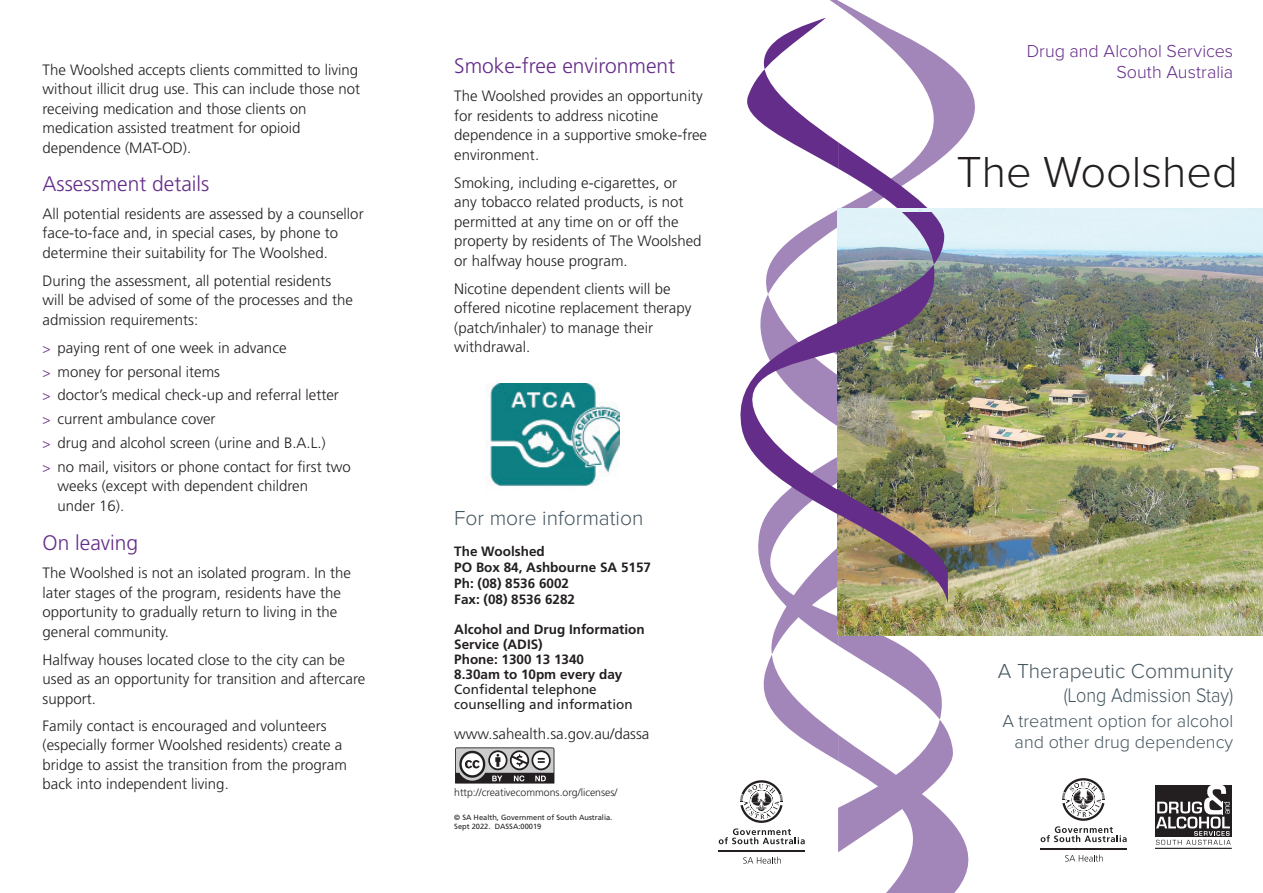
<style>
.page{position:relative;width:1263px;height:893px;background:#fff}
.page>*{position:absolute;margin:0;border:0;box-sizing:border-box;transform-origin:0 0}
.Functional_Title{font:300 45px "Proxima Nova";color:#231f20}
.Subhead_1_before_bod{font:300 21px "Frutiger LT Std";color:#642d89}
.Front_Page_Subhead{font:300 21px "Proxima Nova";color:#45555f}
.For_More_Information{font:300 21px "Proxima Nova";color:#45555f}
.Front_Page_Subhead-2{font:300 20.4px "Proxima Nova";color:#45555f;scale:.88 1}
.Front_Page_Subhead-3{font:300 18px/21px "Proxima Nova";color:#45555f;text-align:right}
.Entity_DL_Title__A_H{font:300 18px/21px "Proxima Nova";color:#642d89;text-align:right}
.Body_Copy{font:300 15px/19.5px "Frutiger LT Std";color:#231f20}
.Contact_Details{font:300 15px "Frutiger LT Std";color:#231f20}
.Non_English_Statemen{font:700 13.5px/15px "Frutiger LT Std";color:#231f20}
.Non_English_Statemen-2{font:13.5px/15px "Frutiger LT Std";color:#231f20}
.Creative_Common_Link{font:300 10.5px "Frutiger LT Std";color:#231f20}
.SA_Health_Disclaimer{font:7.5px/9px "Frutiger LT Std";color:#231f20}
.s1{font-size:13.5px;color:#642d89}
.s2{font-size:15.3px}
</style>
<div class="page">
<svg style="left:1155px;top:785px;width:77px;height:64px"></svg>
<svg style="left:830px;top:0;width:8px;height:6px"></svg>
<svg style="left:719px;top:18px;width:408px;height:875px"></svg>
<img style="left:837px;top:208px;width:426px;height:427px">
<img style="left:837px;top:213px;width:116px;height:391px">
<svg style="left:455px;top:747px;width:99px;height:37px"></svg>
<img style="left:486px;top:383px;width:134px;height:104px">
<p class="Body_Copy" style="left:43px;top:60px;width:319px">The Woolshed accepts clients committed to living without illicit drug use. This can include those not receiving medication and those clients on medication assisted treatment for opioid dependence (MAT-OD).</p>
<p class="Subhead_1_before_bod" style="left:43px;top:172px;width:168px">Assessment details</p>
<p class="Body_Copy" style="left:43px;top:204px;width:323px">All potential residents are assessed by a counsellor face-to-face and, in special cases, by phone to determine their suitability for The Woolshed.</p>
<p class="Body_Copy" style="left:43px;top:271px;width:312px">During the assessment, all potential residents will be advised of some of the processes and the admission requirements:</p>
<p class="Body_Copy" style="left:43px;top:338px;width:245px"><span class="s1">&gt;</span> paying rent of one week in advance</p>
<p class="Body_Copy" style="left:43px;top:362px;width:179px"><span class="s1">&gt;</span> money for personal items</p>
<p class="Body_Copy" style="left:43px;top:386px;width:298px"><span class="s1">&gt;</span> doctor’s medical check-up and referral letter</p>
<p class="Body_Copy" style="left:43px;top:409px;width:175px"><span class="s1">&gt;</span> current ambulance cover</p>
<p class="Body_Copy" style="left:43px;top:433px;width:285px"><span class="s1">&gt;</span> drug and alcohol screen (urine and B.A.L.)</p>
<p class="Body_Copy" style="left:58px;top:457px;width:295px;text-indent:-15px"><span class="s1">&gt;</span> no mail, visitors or phone contact for first two weeks (except with dependent children<br>under 16).</p>
<p class="Subhead_1_before_bod" style="left:43px;top:531px;width:97px">On leaving</p>
<p class="Body_Copy" style="left:43px;top:563px;width:310px">The Woolshed is not an isolated program. In the later stages of the program, residents have the opportunity to gradually return to living in the general community.</p>
<p class="Body_Copy" style="left:43px;top:650px;width:324px">Halfway houses located close to the city can be used as an opportunity for transition and aftercare support<span class="s2">.</span></p>
<p class="Body_Copy" style="left:43px;top:716px;width:306px">Family contact is encouraged and volunteers (especially former Woolshed residents) create a bridge to assist the transition from the program back into independent living.</p>
<p class="Subhead_1_before_bod" style="left:454px;top:54px;width:222px">Smoke-free environment</p>
<p class="Body_Copy" style="left:454px;top:87px;width:254px">The Woolshed provides an opportunity for residents to address nicotine dependence in a supportive smoke-free environment.</p>
<p class="Body_Copy" style="left:454px;top:173px;width:249px">Smoking, including e-cigarettes, or any tobacco related products, is not permitted at any time on or off the property by residents of The Woolshed or halfway house program.</p>
<p class="Body_Copy" style="left:454px;top:279px;width:239px">Nicotine dependent clients will be offered nicotine replacement therapy (patch/inhaler) to manage their withdrawal.</p>
<p class="For_More_Information" style="left:454px;top:508px;width:191px">For more information</p>
<p class="Non_English_Statemen" style="left:454px;top:544px;width:92px">The Woolshed</p>
<p class="Non_English_Statemen" style="left:454px;top:560px;width:198px">PO Box 84, Ashbourne SA 5157</p>
<p class="Non_English_Statemen" style="left:454px;top:576px;width:116px">Ph: (08) 8536 6002</p>
<p class="Non_English_Statemen" style="left:454px;top:592px;width:122px">Fax: (08) 8536 6282</p>
<p class="Non_English_Statemen" style="left:454px;top:622px;width:192px">Alcohol and Drug Information<br>Service (ADIS)</p>
<p class="Non_English_Statemen" style="left:454px;top:652px;width:131px">Phone: 1300 13 1340</p>
<p class="Non_English_Statemen" style="left:454px;top:667px;width:170px">8.30am to 10pm every day</p>
<p class="Non_English_Statemen-2" style="left:454px;top:682px;width:180px">Confidental telephone counselling and information</p>
<p class="Contact_Details" style="left:454px;top:725px;width:197px">www.sahealth.sa.gov.au/dassa</p>
<p class="Creative_Common_Link" style="left:454px;top:787px;width:165px">http://creativecommons.org/licenses/</p>
<p class="SA_Health_Disclaimer" style="left:454px;top:813px;width:160px">© SA Health, Government of South Australia.<br>Sept 2022. DASSA:00019</p>
<p class="Entity_DL_Title__A_H" style="left:1027px;top:41px;width:208px">Drug and Alcohol Services<br>South Australia</p>
<p class="Functional_Title" style="left:956px;top:152px;width:283px">The Woolshed</p>
<p class="Front_Page_Subhead" style="left:998px;top:661px;width:237px">A Therapeutic Community</p>
<p class="Front_Page_Subhead-2" style="left:1064px;top:686px;width:194px">(Long Admission Stay)</p>
<p class="Front_Page_Subhead-3" style="left:1002px;top:711px;width:232px">A treatment option for alcohol and other drug dependency</p>
</div>
